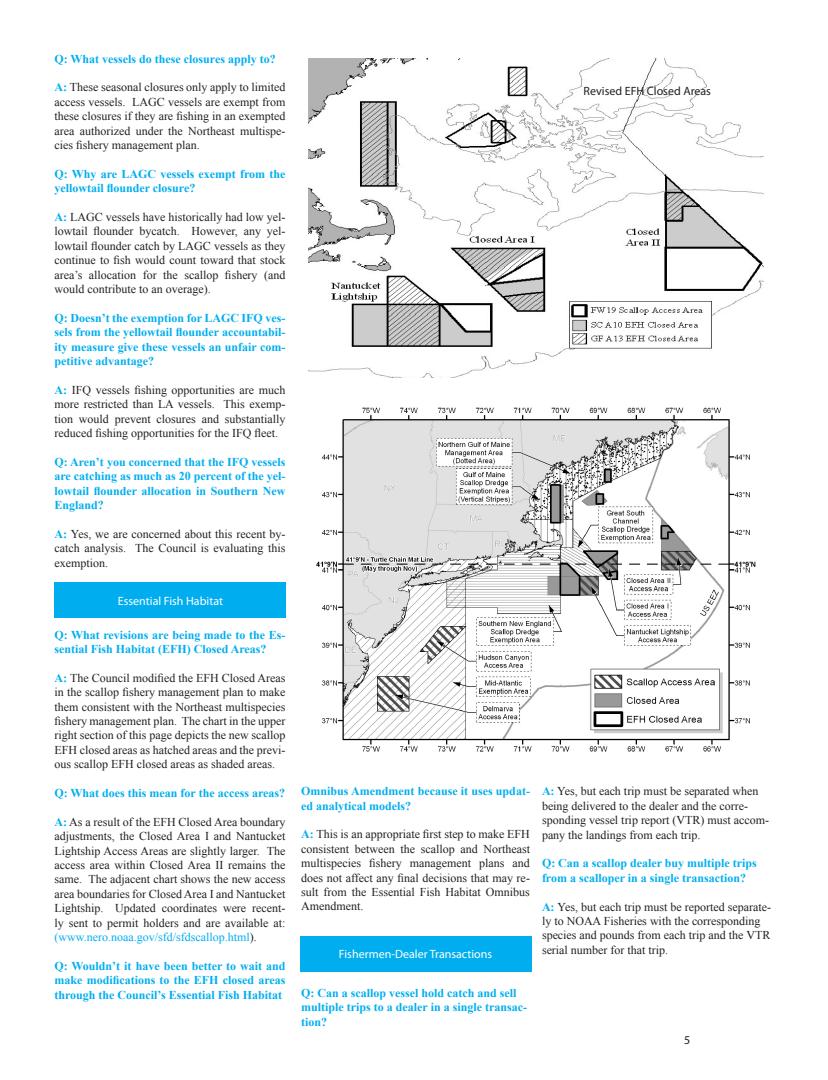
<style>
.page{position:relative;width:828px;height:1080px;background:#fff}
.page>*{position:absolute;margin:0;border:0;box-sizing:border-box;transform-origin:0 0}
.t1{font:12px/14.4px "Times New Roman";color:#231f20;text-align:justify}
.t2{font:700 12px/14.4px "Times New Roman";color:#00aeef}
.t3{font:12px "Myriad Pro";color:#fff}
.t4{font:12px "Myriad Pro";color:#231f20}
.s1{font-weight:700;color:#00aeef}
.s2{color:#00aeef}
</style>
<div class="page">
<div style="left:54px;top:583px;width:232px;height:35px;background:#00aeef"></div>
<img style="left:309px;top:58px;width:455px;height:320px">
<img style="left:316px;top:407px;width:440px;height:345px">
<div style="left:300px;top:936px;width:232px;height:36px;background:#00aeef"></div>
<p class="t2" style="left:54px;top:51px;width:223px">Q: What vessels do these closures apply to?</p>
<p class="t1" style="left:54px;top:80px;width:233px"><span class="s1">A:</span> These seasonal closures only apply to limited access vessels. LAGC vessels are exempt from these closures if they are fishing in an exempted area authorized under the Northeast multispe&shy;cies fishery management plan.</p>
<p class="t2" style="left:54px;top:166px;width:232px">Q: Why are LAGC vessels exempt from the yellowtail flounder closure?</p>
<p class="t1" style="left:54px;top:210px;width:233px"><span class="s1">A:</span> LAGC vessels have historically had low yel&shy;lowtail flounder bycatch. However, any yel&shy;lowtail flounder catch by LAGC vessels as they continue to fish would count toward that stock area’s allocation for the scallop fishery (and would contribute to an overage).</p>
<p class="t2" style="left:54px;top:310px;width:232px;text-align:justify">Q: Doesn’t the exemption for LAGC IFQ ves&shy;sels from the yellowtail flounder accountabil&shy;ity measure give these vessels an unfair com&shy;petitive advantage?</p>
<p class="t1" style="left:54px;top:382px;width:233px"><span class="s1">A:</span> IFQ vessels fishing opportunities are much more restricted than LA vessels. This exemp&shy;tion would prevent closures and substantially reduced fishing opportunities for the IFQ fleet.</p>
<p class="t2" style="left:54px;top:454px;width:233px;text-align:justify">Q: Aren’t you concerned that the IFQ vessels are catching as much as 20 percent of the yel&shy;lowtail flounder allocation in Southern New England?</p>
<p class="t1" style="left:54px;top:526px;width:232px"><span class="s1">A:</span> Yes, we are concerned about this recent by&shy;catch analysis. The Council is evaluating this exemption.</p>
<p class="t3" style="left:118px;top:594px;width:107px">Essential Fish Habitat</p>
<p class="t2" style="left:54px;top:627px;width:232px">Q: What revisions are being made to the Es&shy;sential Fish Habitat (EFH) Closed Areas?</p>
<p class="t1" style="left:54px;top:670px;width:233px"><span class="s1">A:</span> The Council modified the EFH Closed Areas in the scallop fishery management plan to make them consistent with the Northeast multispecies fishery management plan. The chart in the upper right section of this page depicts the new scallop EFH closed areas as hatched areas and the previ&shy;ous scallop EFH closed areas as shaded areas.</p>
<p class="t2" style="left:54px;top:786px;width:232px">Q: What does this mean for the access areas?</p>
<p class="t1" style="left:54px;top:814px;width:233px"><span class="s1">A:</span> As a result of the EFH Closed Area boundary adjustments, the Closed Area I and Nantucket Lightship Access Areas are slightly larger. The access area within Closed Area II remains the same. The adjacent chart shows the new access area boundaries for Closed Area I and Nantucket Lightship. Updated coordinates were recent&shy;ly sent to permit holders and are available at: <span class="s2">(www.nero.noaa.gov/sfd/sfdscallop.html</span>).</p>
<p class="t2" style="left:54px;top:958px;width:232px;text-align:justify">Q: Wouldn’t it have been better to wait and make modifications to the EFH closed areas through the Council’s Essential Fish Habitat</p>
<p class="t4" style="left:584px;top:84px;width:129px">Revised EFH Closed Areas</p>
<p class="t2" style="left:301px;top:784px;width:230px">Omnibus Amendment because it uses updat&shy;ed analytical models?</p>
<p class="t1" style="left:301px;top:827px;width:230px"><span class="s1">A:</span> This is an appropriate first step to make EFH consistent between the scallop and Northeast multispecies fishery management plans and does not affect any final decisions that may re&shy;sult from the Essential Fish Habitat Omnibus Amendment.</p>
<p class="t3" style="left:339px;top:947px;width:155px">Fishermen-Dealer Transactions</p>
<p class="t1" style="left:542px;top:784px;width:229px;text-align:left"><span class="s1">A:</span> Yes, but each trip must be separated when being delivered to the dealer and the corre&shy;sponding vessel trip report (VTR) must accom&shy;pany the landings from each trip.</p>
<p class="t2" style="left:542px;top:856px;width:216px">Q: Can a scallop dealer buy multiple trips from a scalloper in a single transaction?</p>
<p class="t1" style="left:542px;top:899px;width:231px;text-align:left"><span class="s1">A:</span> Yes, but each trip must be reported separate&shy;ly to NOAA Fisheries with the corresponding species and pounds from each trip and the VTR serial number for that trip.</p>
<p class="t2" style="left:301px;top:985px;width:227px">Q: Can a scallop vessel hold catch and sell multiple trips to a dealer in a single transac&shy;tion?</p>
<p class="t4" style="left:684px;top:1033px;width:8px">5</p>
</div>
